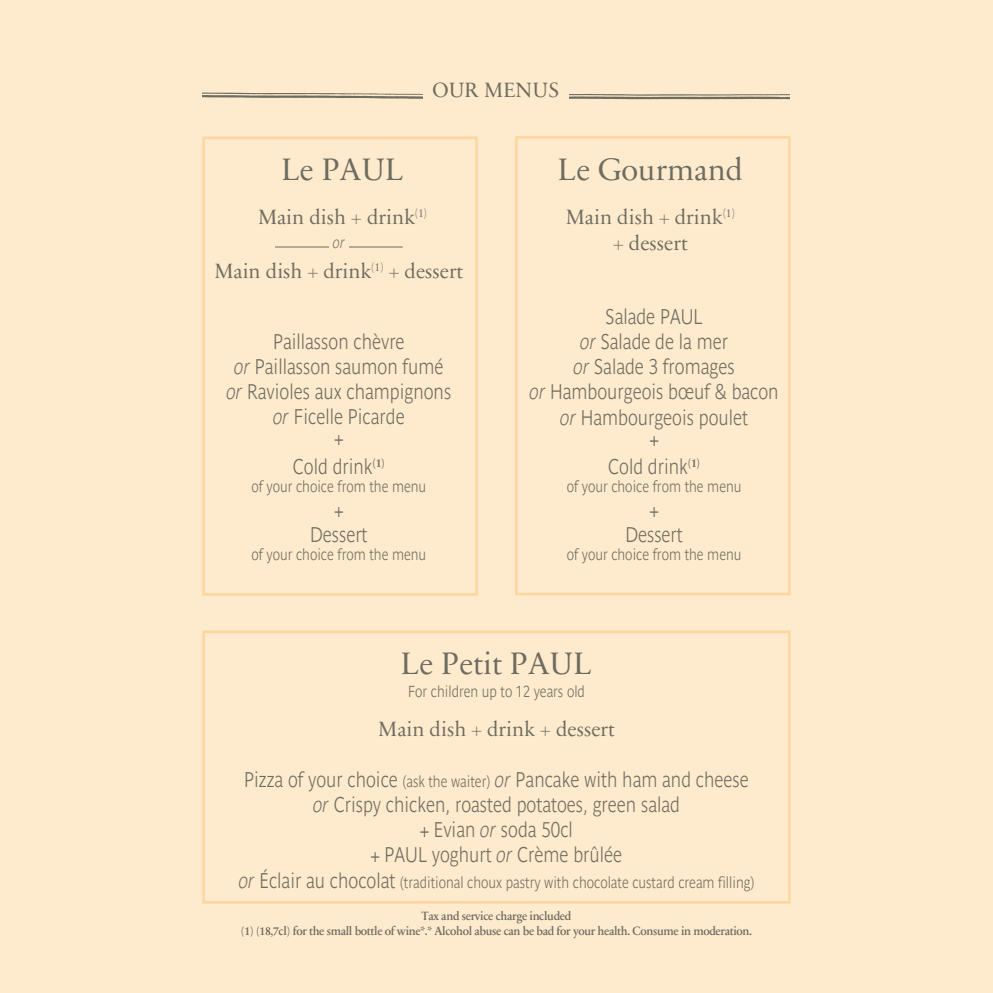
<style>
.page{position:relative;width:993px;height:993px;background:#fff}
.page>*{position:absolute;margin:0;border:0;box-sizing:border-box;transform-origin:0 0}
.t1{font:31.5px "Sabon Next LT Pro Display";color:#6d6c61}
.t2{font:700 21px "Parisine Std Clair";color:#6d6c61;scale:.85 1}
.t3{font:21px/25.2px "Sabon Next LT Pro Display";color:#6d6c61;text-align:center}
.t4{font:700 21px "Sabon Next LT Pro";color:#6d6c61;scale:.85 1}
.t5{font:700 15.75px "Parisine Std Clair";color:#6d6c61;scale:.85 1}
.t6{font:italic 700 15.75px "Parisine Std Clair";color:#6d6c61;scale:.85 1}
.t7{font:600 12.25px "Sabon Next LT Pro";letter-spacing:-.03em;color:#6d6c61;scale:.95 1}
.s1{font-style:italic}
.s2{font-size:15.75px}
.s3{font-family:"Sabon Next LT Pro"}
.s4{font-style:italic;font-size:21px}
.s5{font-size:21px}
</style>
<div class="page">
<div style="left:0;top:0;width:992px;height:992px;background:#feeacc"></div>
<div style="left:202px;top:630px;width:588px;height:273px;border:3px solid #fed7a0"></div>
<div style="left:202px;top:136px;width:275px;height:459px;border:3px solid #fed7a0"></div>
<div style="left:515px;top:136px;width:275px;height:459px;border:3px solid #fed7a0"></div>
<hr style="left:275px;top:246px;width:127px;height:1px;background:#6d6c61">
<div style="left:329px;top:236px;width:19px;height:24px;background:#feeacc"></div>
<img style="left:202px;top:92px;width:587px;height:8px">
<div style="left:423px;top:81px;width:145px;height:24px;background:#feeacc"></div>
<p class="t1" style="left:281px;top:145px;width:124px">Le PAUL</p>
<p class="t3" style="left:432px;top:76px;width:128px">OUR MENUS</p>
<p class="t1" style="left:557px;top:145px;width:187px">Le Gourmand</p>
<p class="t3" style="left:258px;top:204px;width:170px">Main dish + drink<sup>(1)</sup></p>
<p class="t6" style="left:333px;top:233px;width:16px">or</p>
<p class="t3" style="left:214px;top:257px;width:250px">Main dish + drink<sup>(1)</sup> + dessert</p>
<p class="t2" style="left:273px;top:329px;width:156px">Paillasson chèvre</p>
<p class="t2" style="left:234px;top:354px;width:247px"><span class="s1">or</span> Paillasson saumon fumé</p>
<p class="t2" style="left:226px;top:379px;width:266px"><span class="s1">or</span> Ravioles aux champignons</p>
<p class="t2" style="left:273px;top:404px;width:156px"><span class="s1">or</span> Ficelle Picarde</p>
<p class="t4" style="left:334px;top:421px;width:12px">+</p>
<p class="t2" style="left:293px;top:454px;width:110px">Cold drink<sup>(1)</sup></p>
<p class="t5" style="left:251px;top:477px;width:207px">of your choice from the menu</p>
<p class="t4" style="left:334px;top:493px;width:12px">+</p>
<p class="t2" style="left:310px;top:522px;width:69px">Dessert</p>
<p class="t5" style="left:251px;top:544px;width:207px">of your choice from the menu</p>
<p class="t3" style="left:565px;top:204px;width:170px">Main dish + drink<sup>(1) </sup>+ dessert</p>
<p class="t2" style="left:605px;top:304px;width:115px">Salade PAUL</p>
<p class="t2" style="left:580px;top:329px;width:175px"><span class="s1">or</span> Salade de la mer</p>
<p class="t2" style="left:573px;top:354px;width:191px"><span class="s1">or</span> Salade 3 fromages</p>
<p class="t2" style="left:529px;top:380px;width:294px"><span class="s1">or</span> Hambourgeois bœuf &amp; bacon</p>
<p class="t2" style="left:560px;top:405px;width:222px"><span class="s1">or</span> Hambourgeois poulet</p>
<p class="t4" style="left:649px;top:422px;width:12px">+</p>
<p class="t2" style="left:608px;top:455px;width:110px">Cold drink<sup>(1)</sup></p>
<p class="t5" style="left:566px;top:477px;width:207px">of your choice from the menu</p>
<p class="t4" style="left:649px;top:493px;width:12px">+</p>
<p class="t2" style="left:625px;top:522px;width:69px">Dessert</p>
<p class="t5" style="left:566px;top:545px;width:207px">of your choice from the menu</p>
<p class="t1" style="left:401px;top:638px;width:193px">Le Petit PAUL</p>
<p class="t5" style="left:408px;top:682px;width:209px">For children up to 12 years old</p>
<p class="t3" style="left:378px;top:715px;width:238px">Main dish + drink + dessert</p>
<p class="t2" style="left:244px;top:767px;width:595px">Pizza of your choice <span class="s2">(ask the waiter)</span> <span class="s1">or</span> Pancake with ham and cheese</p>
<p class="t2" style="left:313px;top:792px;width:433px"><span class="s1">or</span> Crispy chicken, roasted potatoes, green salad</p>
<p class="t2" style="left:420px;top:817px;width:181px"><span class="s3">+</span> Evian <span class="s1">or</span> soda 50cl</p>
<p class="t2" style="left:371px;top:842px;width:297px"><span class="s3">+</span> PAUL yoghurt <span class="s1">or</span> Crème brûlée</p>
<p class="t5" style="left:239px;top:872px;width:607px"><span class="s4">or</span> <span class="s5">Éclair au chocolat</span> (traditional choux pastry with chocolate custard cream filling)</p>
<p class="t7" style="left:421px;top:906px;width:159px">Tax and service charge included</p>
<p class="t7" style="left:241px;top:921px;width:539px">(1) (18,7cl) for the small bottle of wine*.* Alcohol abuse can be bad for your health. Consume in moderation.</p>
</div>
